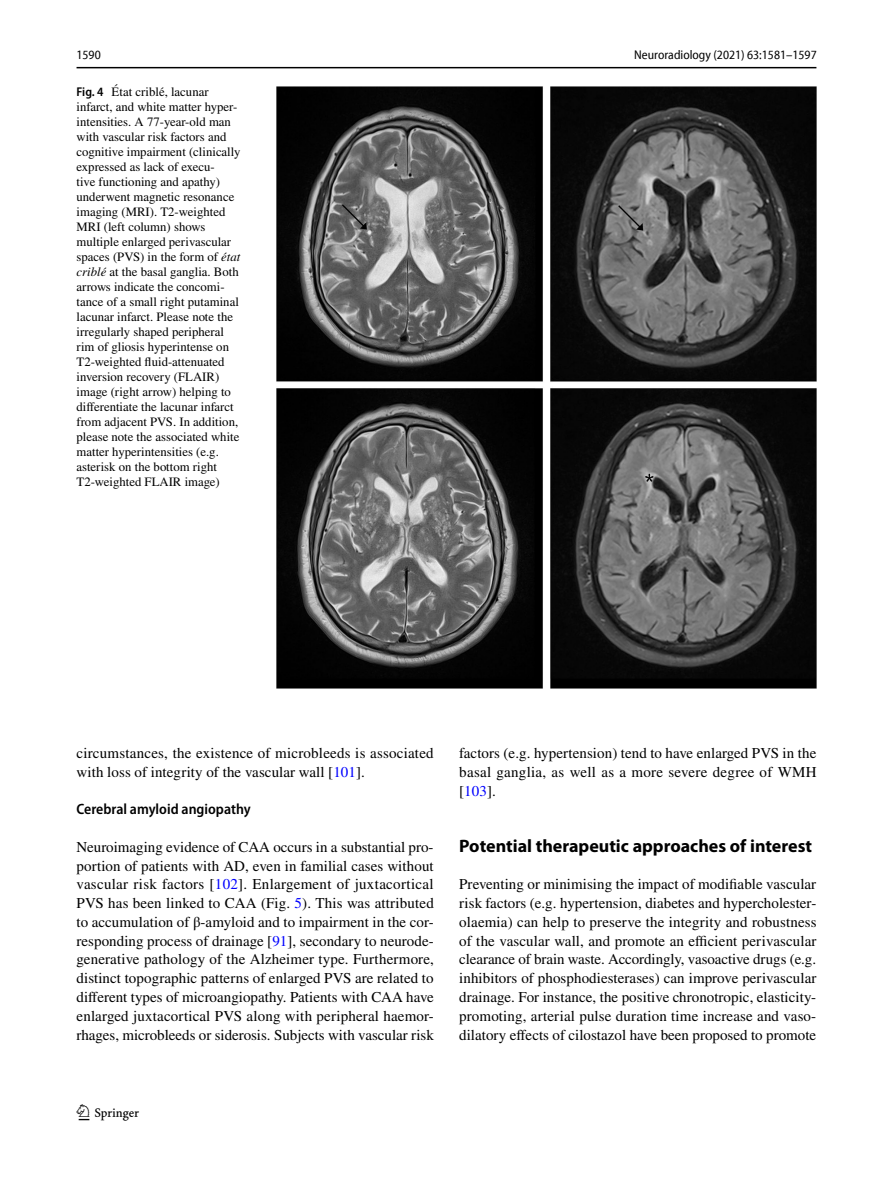
<style>
.page{position:relative;width:893px;height:1187px;background:#fff}
.page>*{position:absolute;margin:0;border:0;box-sizing:border-box;transform-origin:0 0}
.t1{font:22.5px "Springnew Regular 2";color:#000}
.t2{font:700 18px "Myriad Pro";color:#000}
.t3{font:15px/18.8px "STIX";letter-spacing:.005em;color:#000;text-align:justify}
.t4{font:600 semi-condensed 15px "Myriad Pro";color:#000}
.t5{font:12.75px/15px "STIX";color:#000}
.t6{font:semi-condensed 12.75px "Myriad Pro Unic";color:#000}
.s1{font-family:"Myriad Pro";font-weight:600;font-stretch:semi-condensed}
.s2{font-style:italic}
.s3{color:#00f}
</style>
<div class="page">
<hr style="left:77px;top:67px;width:739px;height:1px;background:#000">
<img style="left:276px;top:87px;width:540px;height:601px">
<p class="t6" style="left:77px;top:50px;width:26px">1590</p>
<p class="t6" style="left:634px;top:50px;width:184px">Neuroradiology (2021) 63:1581–1597</p>
<p class="t5" style="left:77px;top:85px;width:165px"><span class="s1">Fig. 4</span> État criblé, lacunar infarct, and white matter hyper&shy;intensities. A 77-year-old man with vascular risk factors and cognitive impairment (clinically expressed as lack of execu-<br>tive functioning and apathy) underwent magnetic resonance imaging (MRI). T2-weighted<br>MRI (left column) shows multiple enlarged perivascular spaces (PVS) in the form of <span class="s2">état criblé</span> at the basal ganglia. Both arrows indicate the concomi&shy;tance of a small right putaminal lacunar infarct. Please note the irregularly shaped peripheral rim of gliosis hyperintense on<br>T2-weighted fluid-attenuated inversion recovery (FLAIR) image (right arrow) helping to differentiate the lacunar infarct from adjacent PVS. In addition, please note the associated white matter hyperintensities (e.g. asterisk on the bottom right<br>T2-weighted FLAIR image)</p>
<p class="t3" style="left:77px;top:744px;width:359px">circumstances, the existence of microbleeds is associated with loss of integrity of the vascular wall [<span class="s3">101</span>].</p>
<p class="t4" style="left:77px;top:801px;width:176px">Cerebral amyloid angiopathy</p>
<p class="t3" style="left:77px;top:838px;width:359px">Neuroimaging evidence of CAA occurs in a substantial pro&shy;portion of patients with AD, even in familial cases without vascular risk factors [<span class="s3">102</span>]. Enlargement of juxtacortical PVS has been linked to CAA (Fig. <span class="s3">5</span>). This was attributed to accumulation of β-amyloid and to impairment in the cor&shy;responding process of drainage [<span class="s3">91</span>], secondary to neurode&shy;generative pathology of the Alzheimer type. Furthermore, distinct topographic patterns of enlarged PVS are related to different types of microangiopathy. Patients with CAA have enlarged juxtacortical PVS along with peripheral haemor&shy;rhages, microbleeds or siderosis. Subjects with vascular risk</p>
<h1 class="t1" style="left:79px;top:1104px;width:62px">1 3</h1>
<p class="t3" style="left:459px;top:744px;width:359px">factors (e.g. hypertension) tend to have enlarged PVS in the basal ganglia, as well as a more severe degree of WMH [<span class="s3">103</span>].</p>
<p class="t2" style="left:459px;top:834px;width:354px">Potential therapeutic approaches of interest</p>
<p class="t3" style="left:459px;top:875px;width:359px">Preventing or minimising the impact of modifiable vascular risk factors (e.g. hypertension, diabetes and hypercholester&shy;olaemia) can help to preserve the integrity and robustness of the vascular wall, and promote an efficient perivascular clearance of brain waste. Accordingly, vasoactive drugs (e.g. inhibitors of phosphodiesterases) can improve perivascular drainage. For instance, the positive chronotropic, elasticity&shy;promoting, arterial pulse duration time increase and vaso&shy;dilatory effects of cilostazol have been proposed to promote</p>
</div>
